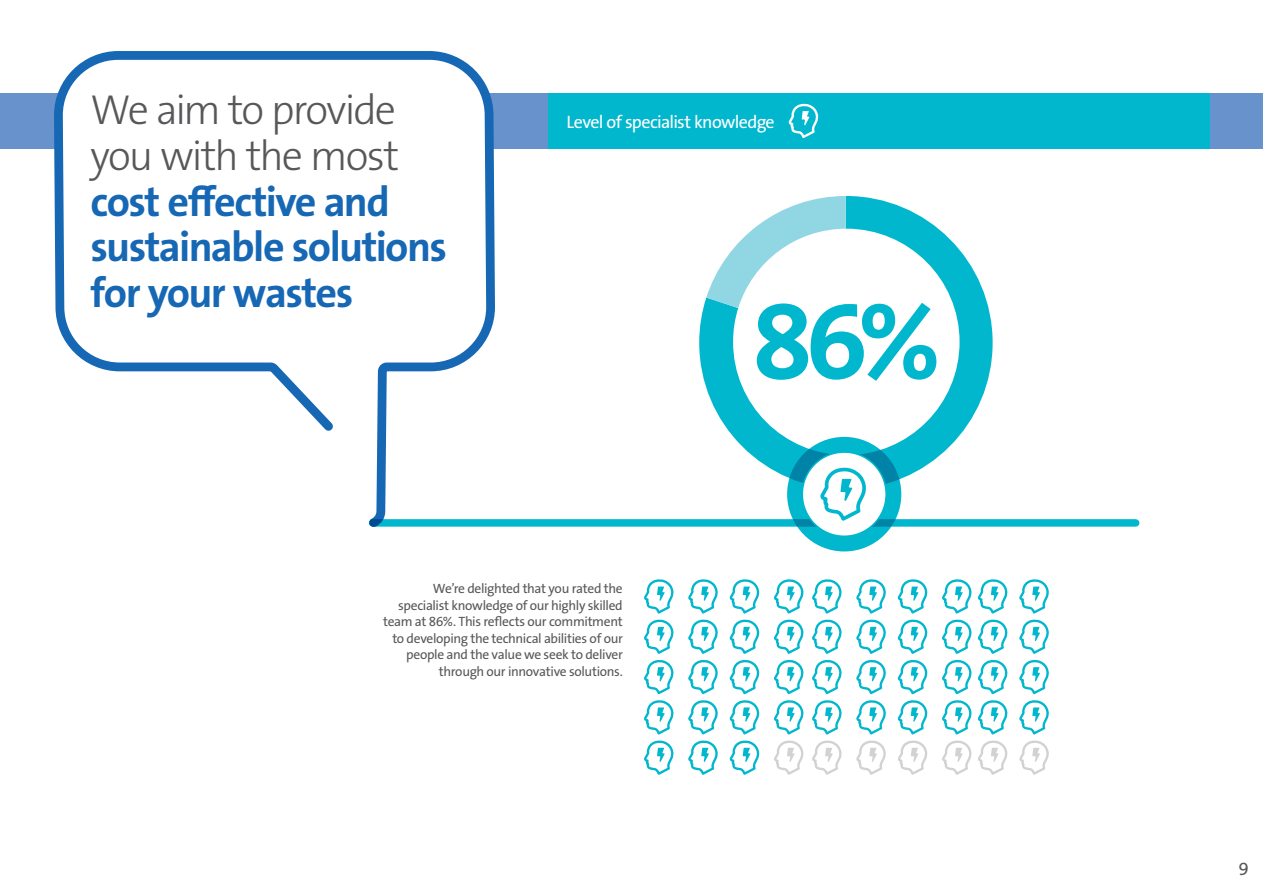
<style>
.page{position:relative;width:1263px;height:893px;background:#fff}
.page>*{position:absolute;margin:0;border:0;box-sizing:border-box;transform-origin:0 0}
.t1{font:108.75px "The Sans Veolia W7 Bld";color:#00b7ce}
.t2{font:42.15px/45.6px "The Sans Veolia W7 Bld";letter-spacing:-.035em;color:#1768b4}
.t3{font:42.15px "The Sans Veolia W3 Lig";letter-spacing:-.05em;color:#57585a}
.t4{font:18px "The Sans Veolia W5 Pla";letter-spacing:-.04em;color:#fff}
.t5{font:18px "The Sans Veolia W5 Pla";color:#57585a}
.t6{font:13.5px/16.5px "The Sans Veolia W5 Pla";letter-spacing:-.025em;color:#57585a;text-align:right}
.s1{font-family:"The Sans Veolia W3 Lig";color:#57585a}
</style>
<div class="page">
<div style="left:0;top:93px;width:1263px;height:56px;background:#6892cc"></div>
<svg style="left:54px;top:51px;width:441px;height:476px"></svg>
<div style="left:549px;top:93px;width:661px;height:56px;background:#00b7ce"></div>
<svg style="left:699px;top:196px;width:294px;height:290px"></svg>
<svg style="left:706px;top:196px;width:140px;height:112px"></svg>
<div style="left:373px;top:519px;width:763px;height:8px;background:#00b7ce"></div>
<svg style="left:795px;top:445px;width:98px;height:99px"></svg>
<div style="left:787px;top:437px;width:114px;height:114px;border:16px solid #00b7ce;border-radius:50%"></div>
<div style="left:802px;top:452px;width:84px;height:84px;background:#fff;border-radius:50%"></div>
<div style="left:801px;top:451px;width:86px;height:86px;border:2px solid #00b7ce;border-radius:50%"></div>
<svg style="left:820px;top:467px;width:46px;height:54px"></svg>
<svg style="left:644px;top:740px;width:30px;height:35px"></svg>
<svg style="left:688px;top:740px;width:30px;height:35px"></svg>
<svg style="left:730px;top:740px;width:29px;height:35px"></svg>
<svg style="left:774px;top:740px;width:30px;height:35px"></svg>
<svg style="left:812px;top:740px;width:30px;height:35px"></svg>
<svg style="left:856px;top:740px;width:30px;height:35px"></svg>
<svg style="left:898px;top:740px;width:29px;height:35px"></svg>
<svg style="left:942px;top:740px;width:30px;height:35px"></svg>
<svg style="left:978px;top:740px;width:30px;height:35px"></svg>
<svg style="left:1019px;top:740px;width:30px;height:35px"></svg>
<svg style="left:644px;top:579px;width:30px;height:75px"></svg>
<svg style="left:688px;top:579px;width:30px;height:75px"></svg>
<svg style="left:730px;top:579px;width:29px;height:75px"></svg>
<svg style="left:774px;top:579px;width:30px;height:75px"></svg>
<svg style="left:812px;top:579px;width:30px;height:75px"></svg>
<svg style="left:856px;top:579px;width:30px;height:75px"></svg>
<svg style="left:898px;top:579px;width:29px;height:75px"></svg>
<svg style="left:942px;top:579px;width:30px;height:75px"></svg>
<svg style="left:978px;top:579px;width:30px;height:75px"></svg>
<svg style="left:1019px;top:579px;width:30px;height:75px"></svg>
<svg style="left:644px;top:660px;width:30px;height:34px"></svg>
<svg style="left:688px;top:660px;width:30px;height:34px"></svg>
<svg style="left:730px;top:660px;width:29px;height:34px"></svg>
<svg style="left:774px;top:660px;width:30px;height:34px"></svg>
<svg style="left:812px;top:660px;width:30px;height:34px"></svg>
<svg style="left:856px;top:660px;width:30px;height:34px"></svg>
<svg style="left:898px;top:660px;width:29px;height:34px"></svg>
<svg style="left:942px;top:660px;width:30px;height:34px"></svg>
<svg style="left:978px;top:660px;width:30px;height:34px"></svg>
<svg style="left:1019px;top:660px;width:30px;height:34px"></svg>
<svg style="left:644px;top:700px;width:30px;height:34px"></svg>
<svg style="left:688px;top:700px;width:30px;height:34px"></svg>
<svg style="left:730px;top:700px;width:29px;height:34px"></svg>
<svg style="left:774px;top:700px;width:30px;height:34px"></svg>
<svg style="left:812px;top:700px;width:30px;height:34px"></svg>
<svg style="left:856px;top:700px;width:30px;height:34px"></svg>
<svg style="left:898px;top:700px;width:29px;height:34px"></svg>
<svg style="left:942px;top:700px;width:30px;height:34px"></svg>
<svg style="left:978px;top:700px;width:30px;height:34px"></svg>
<svg style="left:1019px;top:700px;width:30px;height:34px"></svg>
<svg style="left:789px;top:103px;width:29px;height:35px"></svg>
<p class="t3" style="left:91px;top:83px;width:307px">We aim to provide</p>
<p class="t2" style="left:91px;top:133px;width:358px"><span class="s1">you with the most </span>cost effective and sustainable solutions for your wastes</p>
<p class="t4" style="left:567px;top:110px;width:210px">Level of specialist knowledge</p>
<p class="t1" style="left:752px;top:271px;width:190px">86%</p>
<p class="t6" style="left:383px;top:580px;width:241px">We’re delighted that you rated the specialist knowledge of our highly skilled team at 86%. This reflects our commitment to developing the technical abilities of our people and the value we seek to deliver through our innovative solutions.</p>
<h3 class="t5" style="left:1238px;top:858px;width:12px">9</h3>
</div>
